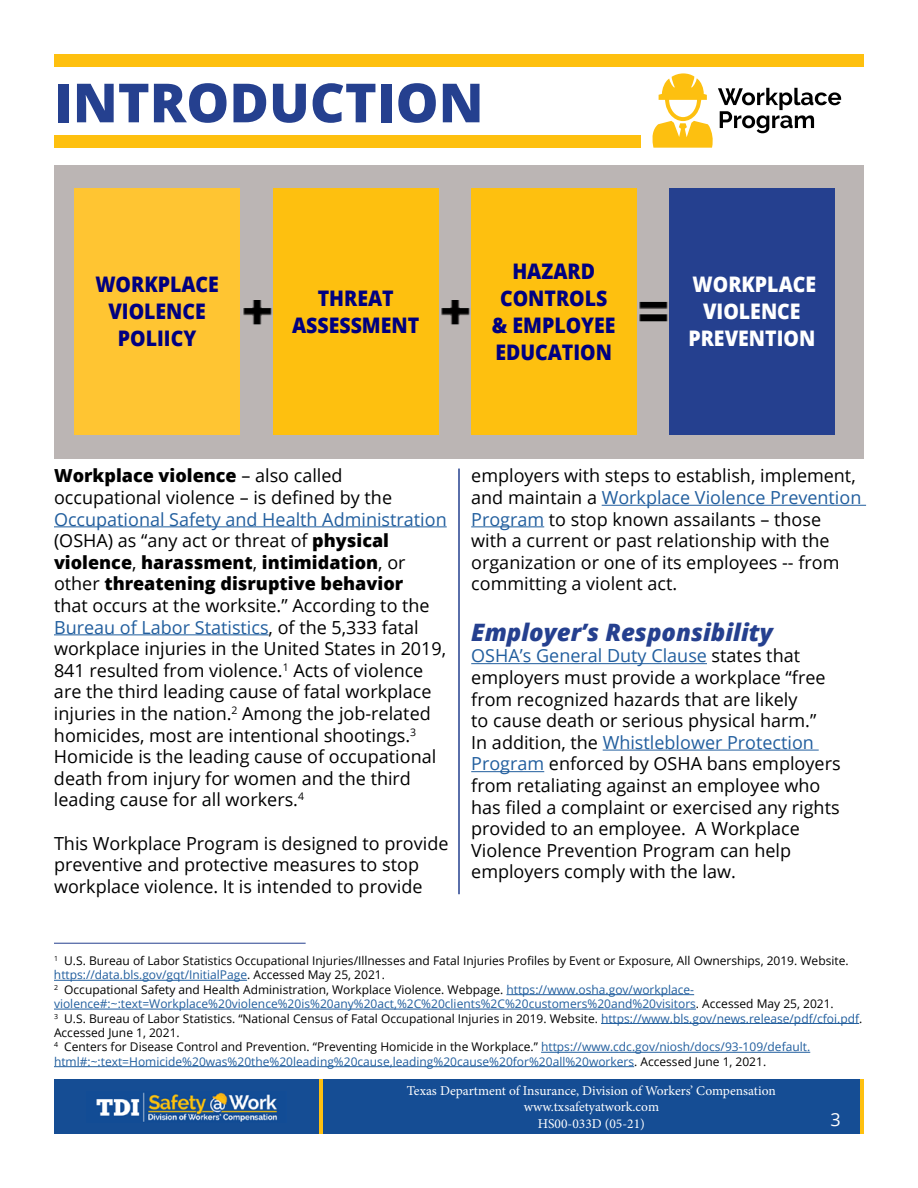
<style>
.page{position:relative;width:918px;height:1188px;background:#fff}
.page>*{position:absolute;margin:0;border:0;box-sizing:border-box;transform-origin:0 0}
.t1{font:800 54px "Open Sans";color:#25408f}
.t2{font:italic 800 24px "Open Sans";color:#25408f}
.t3{font:800 21.45px/27px "Open Sans";color:#000080;text-align:center;scale:.91 1}
.t4{font:800 21.45px/27px "Open Sans";color:#fff;text-align:center;scale:.91 1}
.t5{font:18px/21.6px "Open Sans";color:#000}
.t6{font:18px "Open Sans";color:#fff}
.t7{font:13.5px/16.2px "Minion Pro";color:#fff;text-align:center}
.t8{font:12px/14.4px "Open Sans";color:#000}
.s1{font-weight:800}
.s2{color:#215e9e}
</style>
<div class="page">
<svg style="left:652px;top:73px;width:189px;height:75px"></svg>
<div style="left:54px;top:165px;width:810px;height:294px;background:#bbb5b4"></div>
<div style="left:75px;top:189px;width:165px;height:246px;background:#ffc532"></div>
<div style="left:273px;top:189px;width:165px;height:246px;background:#fec00f"></div>
<div style="left:471px;top:189px;width:165px;height:246px;background:#fec00f"></div>
<div style="left:669px;top:189px;width:165px;height:246px;background:#25408f"></div>
<img style="left:243px;top:300px;width:29px;height:25px">
<img style="left:438px;top:300px;width:32px;height:32px">
<img style="left:636px;top:300px;width:32px;height:32px">
<div style="left:54px;top:1080px;width:810px;height:54px;background:#154d94"></div>
<img style="left:96px;top:1092px;width:181px;height:30px">
<hr style="left:860px;top:1080px;width:4px;height:54px;background:#fec00f">
<hr style="left:319px;top:1080px;width:4px;height:54px;background:#fec00f">
<hr style="left:458px;top:469px;width:2px;height:425px;background:#25408f">
<hr style="left:54px;top:943px;width:252px;height:1px;background:#25408f">
<div style="left:54px;top:135px;width:586px;height:13px;background:#fec00f"></div>
<div style="left:54px;top:54px;width:810px;height:13px;background:#fec00f"></div>
<hr style="left:54px;top:526px;width:393px;height:1px;background:#215e9e">
<hr style="left:54px;top:634px;width:215px;height:1px;background:#215e9e">
<hr style="left:602px;top:505px;width:264px;height:1px;background:#215e9e">
<hr style="left:471px;top:526px;width:73px;height:1px;background:#215e9e">
<hr style="left:471px;top:663px;width:236px;height:1px;background:#215e9e">
<hr style="left:603px;top:750px;width:216px;height:1px;background:#215e9e">
<hr style="left:471px;top:771px;width:73px;height:1px;background:#215e9e">
<hr style="left:54px;top:980px;width:193px;height:1px;background:#215e9e">
<hr style="left:506px;top:994px;width:188px;height:1px;background:#215e9e">
<hr style="left:54px;top:1009px;width:642px;height:1px;background:#215e9e">
<hr style="left:601px;top:1023px;width:258px;height:1px;background:#215e9e">
<hr style="left:541px;top:1052px;width:269px;height:1px;background:#215e9e">
<hr style="left:54px;top:1066px;width:580px;height:1px;background:#215e9e">
<h1 class="t1" style="left:54px;top:62px;width:431px">INTRODUCTION</h1>
<p class="t3" style="left:95px;top:270px;width:137px">WORKPLACE<br>VIOLENCE<br>POLIICY</p>
<p class="t3" style="left:292px;top:283px;width:141px">THREAT<br>ASSESSMENT</p>
<p class="t3" style="left:492px;top:256px;width:138px">HAZARD<br>CONTROLS &amp; EMPLOYEE<br>EDUCATION</p>
<p class="t4" style="left:688px;top:270px;width:142px">WORKPLACE<br>VIOLENCE<br>PREVENTION</p>
<p class="t5" style="left:54px;top:465px;width:340px"><span class="s1">Workplace violence</span> – also called occupational violence – is defined by the</p>
<p class="t5" style="left:54px;top:508px;width:394px"><span class="s2">Occupational Safety and Health Administration </span>(OSHA) as “any act or threat of <span class="s1">physical violence</span>, <span class="s1">harassment</span>, <span class="s1">intimidation</span>, or other <span class="s1">threatening disruptive behavior<br></span>that occurs at the worksite.” According to the <span class="s2">Bureau of Labor Statistics</span>, of the 5,333 fatal workplace injuries in the United States in 2019, 841 resulted from violence.<sup>1</sup> Acts of violence are the third leading cause of fatal workplace injuries in the nation.<sup>2</sup> Among the job-related homicides, most are intentional shootings.<sup>3<br></sup>Homicide is the leading cause of occupational death from injury for women and the third leading cause for all workers.<sup>4</sup></p>
<p class="t5" style="left:54px;top:832px;width:396px">This Workplace Program is designed to provide preventive and protective measures to stop workplace violence. It is intended to provide</p>
<p class="t5" style="left:471px;top:465px;width:392px">employers with steps to establish, implement, and maintain a <span class="s2">Workplace Violence Prevention Program</span> to stop known assailants – those with a current or past relationship with the organization or one of its employees -- from committing a violent act.</p>
<h2 class="t2" style="left:471px;top:614px;width:303px">Employer’s Responsibility</h2>
<p class="t5" style="left:471px;top:645px;width:371px"><span class="s2">OSHA’s General Duty Clause</span> states that employers must provide a workplace “free from recognized hazards that are likely<br>to cause death or serious physical harm.”<br>In addition, the <span class="s2">Whistleblower Protection Program</span> enforced by OSHA bans employers from retaliating against an employee who has filed a complaint or exercised any rights provided to an employee. A Workplace Violence Prevention Program can help employers comply with the law.</p>
<p class="t8" style="left:54px;top:953px;width:810px"><sup>1</sup> U.S. Bureau of Labor Statistics Occupational Injuries/Illnesses and Fatal Injuries Profiles by Event or Exposure, All Ownerships, 2019. Website. <span class="s2">https://data.bls.gov/gqt/InitialPage</span>. Accessed May 25, 2021.<br><sup>2</sup> Occupational Safety and Health Administration, Workplace Violence. Webpage. <span class="s2">https://www.osha.gov/workplace&shy;violence#:~:text=Workplace%20violence%20is%20any%20act,%2C%20clients%2C%20customers%20and%20visitors</span>. Accessed May 25, 2021.<br><sup>3</sup> U.S. Bureau of Labor Statistics. “National Census of Fatal Occupational Injuries in 2019. Website. <span class="s2">https://www.bls.gov/news.release/pdf/cfoi.pdf</span>.<br>Accessed June 1, 2021.<br><sup>4</sup> Centers for Disease Control and Prevention. “Preventing Homicide in the Workplace.” <span class="s2">https://www.cdc.gov/niosh/docs/93-109/default. html#:~:text=Homicide%20was%20the%20leading%20cause,leading%20cause%20for%20all%20workers</span>. Accessed June 1, 2021.</p>
<p class="t7" style="left:407px;top:1083px;width:370px">Texas Department of Insurance, Division of Workers’ Compensation www.txsafetyatwork.com<br>HS00-033D (05-21)</p>
<p class="t6" style="left:831px;top:1107px;width:12px">3</p>
</div>
